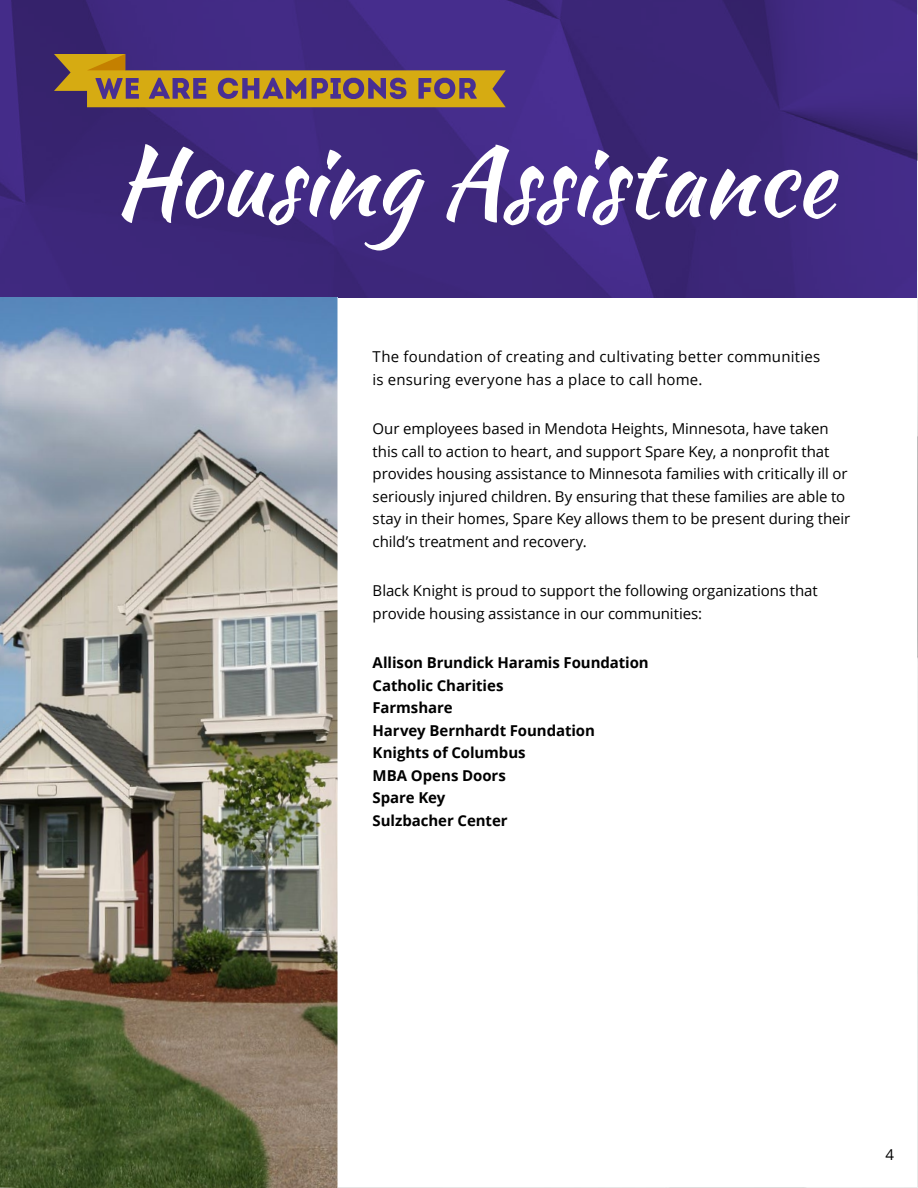
<style>
.page{position:relative;width:918px;height:1188px;background:#fff}
.page>*{position:absolute;margin:0;border:0;box-sizing:border-box;transform-origin:0 0}
.t1{font:96px "Kaushan Script";color:#fff}
.t2{font:15px/22.5px "Open Sans";letter-spacing:-.005em;color:#000}
.t3{font:700 15px/22.5px "Open Sans";letter-spacing:-.005em;color:#000}
.t4{font:15px/22.5px "Open Sans";letter-spacing:.015em;color:#000}
</style>
<div class="page">
<svg style="left:1px;top:1px;width:916px;height:297px;background:#3e287d"></svg>
<svg style="left:54px;top:54px;width:452px;height:53px;background:#906d49"></svg>
<img style="left:0;top:297px;width:338px;height:891px">
<h1 class="t1" style="left:114px;top:111px;width:721px">Housing Assistance</h1>
<p class="t4" style="left:373px;top:345px;width:449px">The foundation of creating and cultivating better communities is ensuring everyone has a place to call home.</p>
<p class="t2" style="left:373px;top:417px;width:479px">Our employees based in Mendota Heights, Minnesota, have taken this call to action to heart, and support Spare Key, a nonprofit that provides housing assistance to Minnesota families with critically ill or seriously injured children. By ensuring that these families are able to stay in their homes, Spare Key allows them to be present during their child’s treatment and recovery.</p>
<p class="t2" style="left:373px;top:579px;width:447px">Black Knight is proud to support the following organizations that provide housing assistance in our communities:</p>
<p class="t3" style="left:373px;top:651px;width:278px">Allison Brundick Haramis Foundation<br>Catholic Charities<br>Farmshare<br>Harvey Bernhardt Foundation<br>Knights of Columbus<br>MBA Opens Doors<br>Spare Key<br>Sulzbacher Center</p>
<p class="t2" style="left:886px;top:1143px;width:10px">4</p>
</div>
